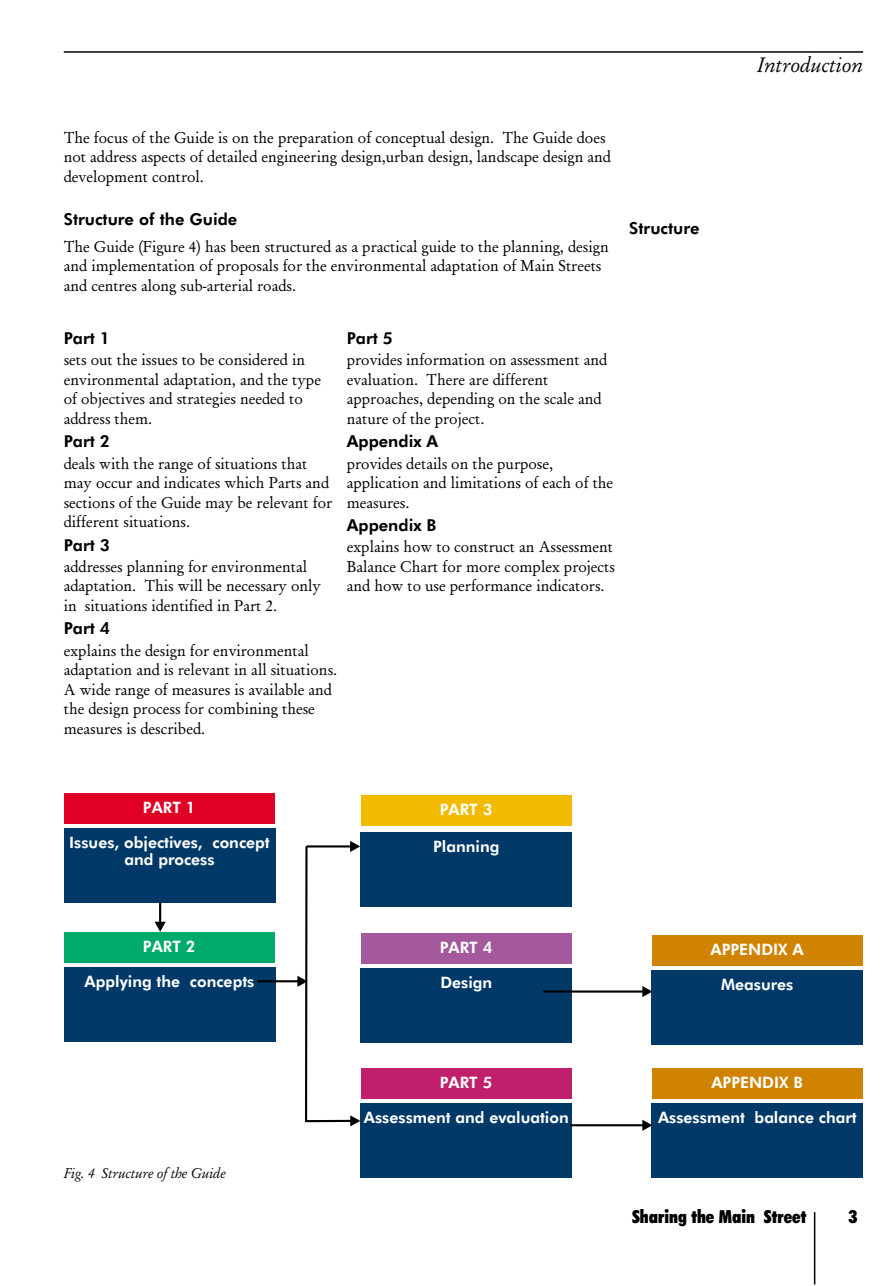
<style>
.page{position:relative;width:894px;height:1286px;background:#fff}
.page>*{position:absolute;margin:0;border:0;box-sizing:border-box;transform-origin:0 0}
.t1{font:italic 21px "Garamond";color:#000}
.t2{font:18px "Futura X Blk Cn BT";color:#000}
.t3{font:16.5px "Futura Hv BT";color:#000}
.t4{font:700 16.5px "Futura Hv BT";color:#000}
.t5{font:15.75px/19.5px "Garamond";color:#000}
.t6{font:15.75px/17px "Futura Hv BT";color:#fff;text-align:center}
.t7{font:italic 14.25px "Garamond";color:#000}
</style>
<div class="page">
<hr style="left:814px;top:1212px;width:1px;height:72px;background:#000">
<hr style="left:64px;top:51px;width:799px;height:2px;background:#000">
<div style="left:64px;top:828px;width:211px;height:74px;background:#003967"></div>
<div style="left:64px;top:793px;width:211px;height:30px;background:#df0023"></div>
<div style="left:361px;top:832px;width:211px;height:74px;background:#003967"></div>
<div style="left:361px;top:795px;width:211px;height:30px;background:#f3bb00"></div>
<div style="left:361px;top:1103px;width:211px;height:74px;background:#003967"></div>
<div style="left:361px;top:1068px;width:211px;height:30px;background:#c01f6b"></div>
<div style="left:64px;top:967px;width:211px;height:74px;background:#003967"></div>
<div style="left:64px;top:932px;width:211px;height:30px;background:#00aa6b"></div>
<div style="left:652px;top:970px;width:211px;height:74px;background:#003967"></div>
<div style="left:652px;top:935px;width:211px;height:30px;background:#d08300"></div>
<div style="left:652px;top:1103px;width:211px;height:74px;background:#003967"></div>
<div style="left:652px;top:1068px;width:211px;height:30px;background:#d08300"></div>
<div style="left:361px;top:968px;width:211px;height:74px;background:#003967"></div>
<div style="left:361px;top:933px;width:211px;height:30px;background:#a3599b"></div>
<hr style="left:159px;top:901px;width:2px;height:21px;background:#000">
<svg style="left:155px;top:921px;width:11px;height:10px"></svg>
<hr style="left:257px;top:980px;width:41px;height:2px;background:#000">
<svg style="left:297px;top:975px;width:8px;height:11px"></svg>
<hr style="left:543px;top:990px;width:100px;height:2px;background:#000">
<svg style="left:642px;top:986px;width:10px;height:11px"></svg>
<hr style="left:306px;top:845px;width:45px;height:2px;background:#000">
<svg style="left:350px;top:841px;width:10px;height:11px"></svg>
<hr style="left:305px;top:846px;width:3px;height:276px;background:#000">
<hr style="left:306px;top:1119px;width:45px;height:3px;background:#000">
<svg style="left:350px;top:1115px;width:10px;height:11px"></svg>
<hr style="left:570px;top:1124px;width:73px;height:2px;background:#000">
<svg style="left:642px;top:1119px;width:10px;height:11px"></svg>
<p class="t5" style="left:64px;top:129px;width:549px">The focus of the Guide is on the preparation of conceptual design. The Guide does not address aspects of detailed engineering design,urban design, landscape design and development control.</p>
<p class="t3" style="left:64px;top:213px;width:175px">Structure of the Guide</p>
<p class="t5" style="left:64px;top:238px;width:546px">The Guide (Figure 4) has been structured as a practical guide to the planning, design and implementation of proposals for the environmental adaptation of Main Streets and centres along sub-arterial roads.</p>
<p class="t3" style="left:64px;top:332px;width:48px">Part 1</p>
<p class="t5" style="left:64px;top:352px;width:259px">sets out the issues to be considered in environmental adaptation, and the type of objectives and strategies needed to address them.</p>
<p class="t3" style="left:64px;top:435px;width:48px">Part 2</p>
<p class="t5" style="left:64px;top:455px;width:270px">deals with the range of situations that may occur and indicates which Parts and sections of the Guide may be relevant for different situations.</p>
<p class="t4" style="left:64px;top:539px;width:48px">Part 3</p>
<p class="t5" style="left:64px;top:558px;width:259px">addresses planning for environmental adaptation. This will be necessary only in situations identified in Part 2.</p>
<p class="t4" style="left:64px;top:622px;width:48px">Part 4</p>
<p class="t5" style="left:64px;top:642px;width:275px">explains the design for environmental adaptation and is relevant in all situations.<br>A wide range of measures is available and the design process for combining these measures is described.</p>
<p class="t4" style="left:347px;top:332px;width:48px">Part 5</p>
<p class="t5" style="left:347px;top:352px;width:262px">provides information on assessment and evaluation. There are different approaches, depending on the scale and nature of the project.</p>
<p class="t4" style="left:347px;top:435px;width:93px">Appendix A</p>
<p class="t5" style="left:347px;top:455px;width:268px">provides details on the purpose, application and limitations of each of the measures.</p>
<p class="t4" style="left:347px;top:519px;width:91px">Appendix B</p>
<p class="t5" style="left:347px;top:539px;width:270px">explains how to construct an Assessment<br>Balance Chart for more complex projects and how to use performance indicators.</p>
<p class="t3" style="left:629px;top:222px;width:72px">Structure</p>
<p class="t6" style="left:143px;top:800px;width:54px">PART 1</p>
<p class="t6" style="left:69px;top:835px;width:202px">Issues, objectives, concept and process</p>
<p class="t6" style="left:440px;top:802px;width:54px">PART 3</p>
<p class="t6" style="left:433px;top:839px;width:68px">Planning</p>
<h1 class="t1" style="left:757px;top:56px;width:108px">Introduction</h1>
<p class="t6" style="left:143px;top:939px;width:54px">PART 2</p>
<p class="t6" style="left:85px;top:974px;width:171px">Applying the concepts</p>
<p class="t6" style="left:440px;top:941px;width:54px">PART 4</p>
<p class="t6" style="left:440px;top:975px;width:53px">Design</p>
<p class="t6" style="left:710px;top:942px;width:95px">APPENDIX A</p>
<p class="t6" style="left:721px;top:977px;width:74px">Measures</p>
<p class="t7" style="left:64px;top:1166px;width:163px">Fig. 4 Structure of the Guide</p>
<p class="t6" style="left:440px;top:1075px;width:54px">PART 5</p>
<p class="t6" style="left:364px;top:1110px;width:206px">Assessment and evaluation</p>
<p class="t6" style="left:711px;top:1075px;width:93px">APPENDIX B</p>
<p class="t6" style="left:658px;top:1110px;width:200px">Assessment balance chart</p>
<p class="t2" style="left:632px;top:1209px;width:176px">Sharing the Main Street</p>
<p class="t2" style="left:849px;top:1209px;width:10px">3</p>
</div>
